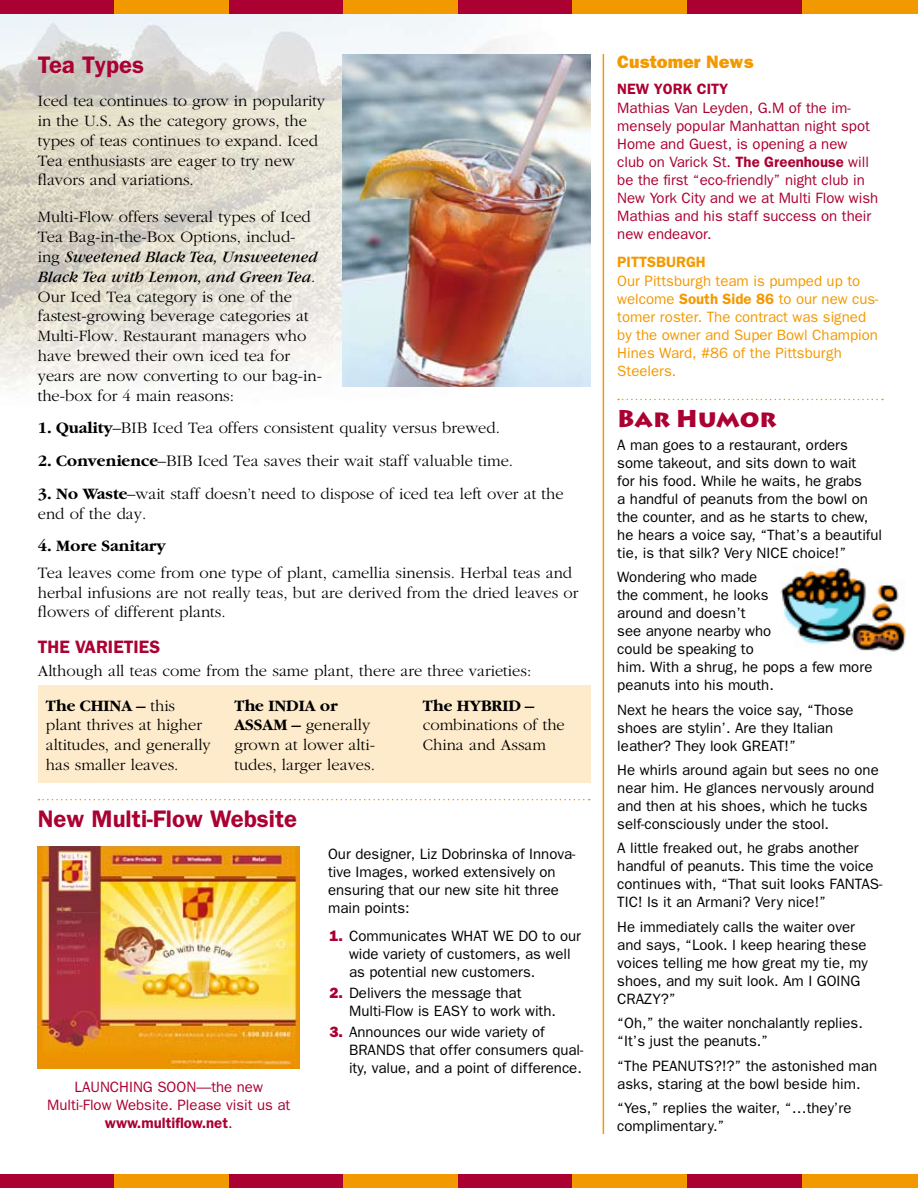
<style>
.page{position:relative;width:918px;height:1188px;background:#fff}
.page>*{position:absolute;margin:0;border:0;box-sizing:border-box;transform-origin:0 0}
.t1{font:600 24px "Franklin Gothic";color:#ab0132}
.t2{font:900 24px "Lithos Pro";letter-spacing:-.005em;color:#ab0132}
.t3{font:600 18px "Franklin Gothic";color:#ab0132}
.t4{font:800 18px "Franklin Gothic";color:#f39900}
.t5{font:300 16.5px/19.8px "Garamond";color:#000}
.t6{font:700 16.5px "Garamond";color:#000}
.t7{font:15px/18px "Franklin Gothic";color:#000}
.t8{font:15px/18px "Franklin Gothic";color:#ab0132}
.t9{font:15px/18px "Franklin Gothic";color:#f39900}
.t10{font:600 15px "Franklin Gothic";color:#ab0132}
.t11{font:600 15px "Franklin Gothic";color:#f39900}
.s1{font-weight:400;font-style:italic}
.s2{font-weight:700}
.s3{font-weight:400}
.s4{font-weight:800;color:#ab0132}
.s5{font-weight:600}
</style>
<div class="page">
<img style="left:0;top:14px;width:576px;height:377px">
<svg style="left:618px;top:399px;width:265px;height:1px"></svg>
<img style="left:780px;top:568px;width:126px;height:84px">
<img style="left:343px;top:54px;width:247px;height:332px">
<div style="left:0;top:1174px;width:115px;height:14px;background:#ab0132"></div>
<div style="left:114px;top:1174px;width:115px;height:14px;background:#f39900"></div>
<div style="left:229px;top:1174px;width:115px;height:14px;background:#ab0132"></div>
<div style="left:344px;top:1174px;width:115px;height:14px;background:#f39900"></div>
<div style="left:459px;top:1174px;width:115px;height:14px;background:#ab0132"></div>
<div style="left:573px;top:1174px;width:115px;height:14px;background:#f39900"></div>
<div style="left:688px;top:1174px;width:115px;height:14px;background:#ab0132"></div>
<div style="left:802px;top:1174px;width:115px;height:14px;background:#f39900"></div>
<hr style="left:603px;top:54px;width:1px;height:1080px;background:#f39900">
<div style="left:0;top:0;width:115px;height:14px;background:#ab0132"></div>
<div style="left:114px;top:0;width:115px;height:14px;background:#f39900"></div>
<div style="left:229px;top:0;width:115px;height:14px;background:#ab0132"></div>
<div style="left:344px;top:0;width:115px;height:14px;background:#f39900"></div>
<div style="left:459px;top:0;width:115px;height:14px;background:#ab0132"></div>
<div style="left:573px;top:0;width:115px;height:14px;background:#f39900"></div>
<div style="left:688px;top:0;width:115px;height:14px;background:#ab0132"></div>
<div style="left:802px;top:0;width:115px;height:14px;background:#f39900"></div>
<div style="left:38px;top:686px;width:552px;height:97px;background:#fdebcc"></div>
<svg style="left:39px;top:799px;width:551px;height:1px"></svg>
<img style="left:38px;top:847px;width:262px;height:221px">
<h1 class="t1" style="left:38px;top:51px;width:108px">Tea Types</h1>
<p class="t5" style="left:38px;top:91px;width:289px">Iced tea continues to grow in popularity in the U.S. As the category grows, the types of teas continues to expand. Iced Tea enthusiasts are eager to try new flavors and variations.</p>
<p class="t5" style="left:38px;top:207px;width:286px">Multi-Flow offers several types of Iced Tea Bag-in-the-Box Options, includ-<br>ing <span class="s1">Sweetened Black Tea, Unsweetened Black Tea with Lemon, and Green Tea</span>.<br>Our Iced Tea category is one of the fastest-growing beverage categories at Multi-Flow. Restaurant managers who have brewed their own iced tea for years are now converting to our bag-in&shy;the-box for 4 main reasons:</p>
<p class="t5" style="left:38px;top:418px;width:464px"><span class="s2">1. Quality</span>–BIB Iced Tea offers consistent quality versus brewed.</p>
<p class="t5" style="left:38px;top:451px;width:477px"><span class="s2">2. Convenience</span>–BIB Iced Tea saves their wait staff valuable time.</p>
<p class="t5" style="left:38px;top:484px;width:527px"><span class="s2">3. No Waste</span>–wait staff doesn’t need to dispose of iced tea left over at the end of the day.</p>
<p class="t6" style="left:38px;top:537px;width:129px">4. More Sanitary</p>
<p class="t5" style="left:38px;top:563px;width:542px">Tea leaves come from one type of plant, camellia sinensis. Herbal teas and herbal infusions are not really teas, but are derived from the dried leaves or flowers of different plants.</p>
<p class="t3" style="left:38px;top:636px;width:58px">The Varieties</p>
<p class="t5" style="left:38px;top:661px;width:495px">Although all teas come from the same plant, there are three varieties:</p>
<p class="t5" style="left:46px;top:696px;width:167px"><span class="s2">The CHINA –</span> this plant thrives at higher altitudes, and generally has smaller leaves.</p>
<p class="t5" style="left:234px;top:696px;width:142px"><span class="s2">The INDIA or<br>ASSAM –</span> generally grown at lower alti&shy;tudes, larger leaves.</p>
<p class="t6" style="left:423px;top:696px;width:112px">The HYBRID –</p>
<p class="t5" style="left:423px;top:715px;width:143px">combinations of the<br>China and Assam</p>
<h1 class="t1" style="left:38px;top:805px;width:261px">New Multi-Flow Website</h1>
<p class="t8" style="left:75px;top:1078px;width:18px">Launching</p>
<p class="t8" style="left:157px;top:1078px;width:107px">SOON—the new</p>
<p class="t8" style="left:47px;top:1096px;width:245px">Multi-Flow Website. Please visit us at</p>
<p class="t10" style="left:105px;top:1114px;width:129px">www.multiflow.net<span class="s3">.</span></p>
<p class="t7" style="left:328px;top:845px;width:249px">Our designer, Liz Dobrinska of Innova&shy;tive Images, worked extensively on ensuring that our new site hit three main points:</p>
<p class="t7" style="left:349px;top:926px;width:233px;text-indent:-20px"><span class="s4">1.</span> Communicates WHAT WE DO to our wide variety of customers, as well as potential new customers.</p>
<p class="t7" style="left:349px;top:984px;width:208px;text-indent:-20px"><span class="s4">2.</span> Delivers the message that<br>Multi-Flow is EASY to work with.</p>
<p class="t7" style="left:349px;top:1023px;width:236px;text-indent:-20px"><span class="s4">3.</span> Announces our wide variety of<br>BRANDS that offer consumers qual&shy;ity, value, and a point of difference.</p>
<p class="t4" style="left:617px;top:52px;width:138px">Customer News</p>
<p class="t10" style="left:617px;top:80px;width:98px">New York City</p>
<p class="t8" style="left:617px;top:99px;width:262px">Mathias Van Leyden, G.M of the im&shy;mensely popular Manhattan night spot Home and Guest, is opening a new<br>club on Varick St. <span class="s5">The Greenhouse</span> will be the first “eco-friendly” night club in New York City and we at Multi Flow wish Mathias and his staff success on their new endeavor.</p>
<p class="t11" style="left:617px;top:253px;width:18px">Pitts</p>
<p class="t11" style="left:656px;top:253px;width:21px">burgh</p>
<p class="t9" style="left:617px;top:271px;width:263px">Our Pittsburgh team is pumped up to welcome <span class="s5">South Side 86</span> to our new cus&shy;tomer roster. The contract was signed by the owner and Super Bowl Champion<br>Hines Ward, #86 of the Pittsburgh<br>Steelers.</p>
<h1 class="t2" style="left:617px;top:404px;width:161px">Bar Humor</h1>
<p class="t7" style="left:617px;top:435px;width:266px">A man goes to a restaurant, orders some takeout, and sits down to wait<br>for his food. While he waits, he grabs<br>a handful of peanuts from the bowl on the counter, and as he starts to chew, he hears a voice say, “That’s a beautiful tie, is that silk? Very NICE choice!”</p>
<p class="t7" style="left:617px;top:568px;width:257px">Wondering who made<br>the comment, he looks<br>around and doesn’t<br>see anyone nearby who<br>could be speaking to<br>him. With a shrug, he pops a few more peanuts into his mouth.</p>
<p class="t7" style="left:617px;top:700px;width:238px">Next he hears the voice say, “Those shoes are stylin’. Are they Italian leather? They look GREAT!”</p>
<p class="t7" style="left:617px;top:761px;width:263px">He whirls around again but sees no one near him. He glances nervously around and then at his shoes, which he tucks self-consciously under the stool.</p>
<p class="t7" style="left:617px;top:839px;width:267px">A little freaked out, he grabs another handful of peanuts. This time the voice continues with, “That suit looks FANTAS-TIC! Is it an Armani? Very nice!”</p>
<p class="t7" style="left:617px;top:918px;width:252px">He immediately calls the waiter over and says, “Look. I keep hearing these voices telling me how great my tie, my shoes, and my suit look. Am I GOING<br>CRAZY?”</p>
<p class="t7" style="left:617px;top:1014px;width:247px">“Oh,” the waiter nonchalantly replies. “It’s just the peanuts.”</p>
<p class="t7" style="left:617px;top:1056px;width:261px">“The PEANUTS?!?” the astonished man asks, staring at the bowl beside him.</p>
<p class="t7" style="left:617px;top:1099px;width:236px">“Yes,” replies the waiter, “…they’re complimentary.”</p>
</div>
